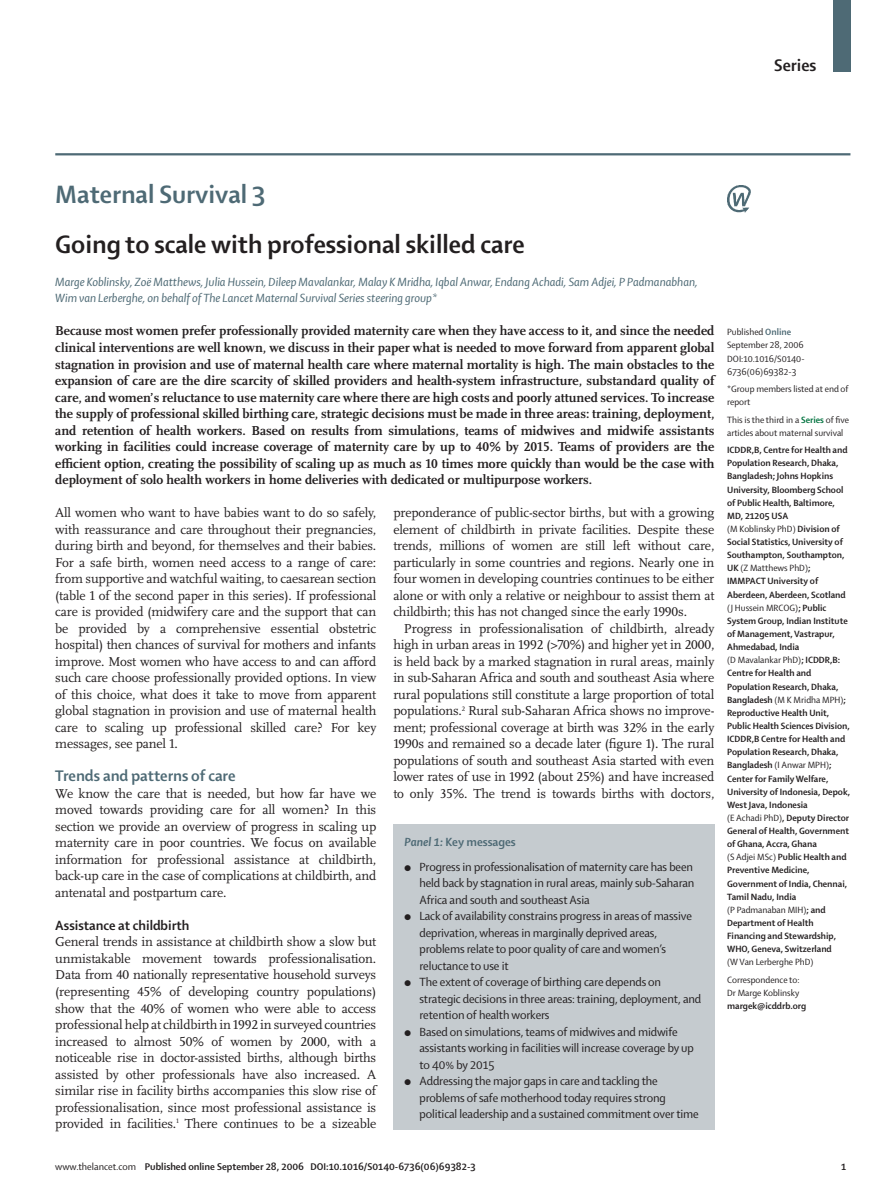
<style>
.page{position:relative;width:893px;height:1200px;background:#fff}
.page>*{position:absolute;margin:0;border:0;box-sizing:border-box;transform-origin:0 0}
.t1{font:700 27px "Shaker 2 Lancet";color:#231f20}
.t2{font:700 27px "Shaker 2 Lancet";color:#4e6a75}
.t3{font:700 18px "Shaker 2 Lancet";color:#231f20}
.t4{font:700 16.5px "Shaker 2 Lancet";color:#4e6a75}
.t5{font:700 14.25px "Shaker 2 Lancet";color:#231f20}
.t6{font:13.5px/16.5px "Scala Lancet Pro";letter-spacing:-.01em;color:#231f20;text-align:justify}
.t7{font:700 13.5px/16.5px "Scala Lancet Pro";color:#231f20;text-align:justify}
.t8{font:12.75px/16.5px "Shaker 2 Lancet";letter-spacing:-.01em;color:#231f20}
.t9{font:italic 12.75px/16.5px "Shaker 2 Lancet";color:#4e6a75}
.t10{font:700 12.75px "Shaker 2 Lancet";color:#4e6a75}
.t11{font:700 10.5px "Shaker 2 Lancet";color:#231f20}
.t12{font:700 9.75px/13.2px "Shaker 2 Lancet";color:#231f20}
.t13{font:9.75px/13.2px "Shaker 2 Lancet";color:#231f20}
.s1{font-style:italic}
.s2{font-weight:700;color:#4e6a75}
.s3{font-weight:700;color:#00723e}
.s4{font-weight:400}
</style>
<div class="page">
<div style="left:833px;top:0;width:17px;height:71px;background:#4e6a75"></div>
<hr style="left:55px;top:153px;width:795px;height:2px;background:#4e6a75">
<div style="left:393px;top:824px;width:321px;height:305px;background:#c5cbcf"></div>
<img style="left:727px;top:186px;width:23px;height:27px">
<h2 class="t3" style="left:774px;top:58px;width:44px">Series</h2>
<h1 class="t2" style="left:55px;top:184px;width:212px">Maternal Survival 3</h1>
<h1 class="t1" style="left:55px;top:233px;width:471px">Going to scale with professional skilled care</h1>
<p class="t9" style="left:55px;top:274px;width:644px">Marge Koblinsky, Zoë Matthews, Julia Hussein, Dileep Mavalankar, Malay K Mridha, Iqbal Anwar, Endang Achadi, Sam Adjei, P Padmanabhan,<br>Wim van Lerberghe, on behalf of The Lancet Maternal Survival Series steering group*</p>
<p class="t7" style="left:55px;top:323px;width:661px">Because most women prefer professionally provided maternity care when they have access to it, and since the needed clinical interventions are well known, we discuss in their paper what is needed to move forward from apparent global stagnation in provision and use of maternal health care where maternal mortality is high. The main obstacles to the expansion of care are the dire scarcity of skilled providers and health-system infrastructure, substandard quality of care, and women’s reluctance to use maternity care where there are high costs and poorly attuned services. To increase the supply of professional skilled birthing care, strategic decisions must be made in three areas: training, deployment, and retention of health workers. Based on results from simulations, teams of midwives and midwife assistants working in facilities could increase coverage of maternity care by up to 40% by 2015. Teams of providers are the efficient option, creating the possibility of scaling up as much as 10 times more quickly than would be the case with deployment of solo health workers in home deliveries with dedicated or multipurpose workers.</p>
<p class="t6" style="left:55px;top:505px;width:323px">All women who want to have babies want to do so safely, with reassurance and care throughout their pregnancies, during birth and beyond, for themselves and their babies.<br>For a safe birth, women need access to a range of care: from supportive and watchful waiting, to caesarean section (table 1 of the second paper in this series). If professional care is provided (midwifery care and the support that can be provided by a comprehensive essential obstetric hospital) then chances of survival for mothers and infants improve. Most women who have access to and can afford such care choose professionally provided options. In view of this choice, what does it take to move from apparent global stagnation in provision and use of maternal health care to scaling up professional skilled care? For key messages, see panel 1.</p>
<p class="t4" style="left:55px;top:769px;width:182px">Trends and patterns of care</p>
<p class="t6" style="left:55px;top:786px;width:323px">We know the care that is needed, but how far have we moved towards providing care for all women? In this section we provide an overview of progress in scaling up maternity care in poor countries. We focus on available information for professional assistance at childbirth, back-up care in the case of complications at childbirth, and antenatal and postpartum care.</p>
<p class="t5" style="left:55px;top:919px;width:136px">Assistance at childbirth</p>
<p class="t6" style="left:55px;top:934px;width:323px">General trends in assistance at childbirth show a slow but unmistakable movement towards professionalisation.<br>Data from 40 nationally representative household surveys (representing 45% of developing country populations) show that the 40% of women who were able to access professional help at childbirth in 1992 in surveyed countries increased to almost 50% of women by 2000, with a noticeable rise in doctor-assisted births, although births assisted by other professionals have also increased. A similar rise in facility births accompanies this slow rise of professionalisation, since most professional assistance is provided in facilities.<sup>1</sup> There continues to be a sizeable</p>
<p class="t6" style="left:393px;top:505px;width:323px">preponderance of public-sector births, but with a growing element of childbirth in private facilities. Despite these trends, millions of women are still left without care, particularly in some countries and regions. Nearly one in four women in developing countries continues to be either alone or with only a relative or neighbour to assist them at childbirth; this has not changed since the early 1990s.</p>
<p class="t6" style="left:393px;top:621px;width:323px;text-indent:11px">Progress in professionalisation of childbirth, already high in urban areas in 1992 (&gt;70%) and higher yet in 2000, is held back by a marked stagnation in rural areas, mainly in sub-Saharan Africa and south and southeast Asia where rural populations still constitute a large proportion of total populations.<sup>2</sup> Rural sub-Saharan Africa shows no improve&shy;ment; professional coverage at birth was 32% in the early 1990s and remained so a decade later (figure 1). The rural populations of south and southeast Asia started with even lower rates of use in 1992 (about 25%) and have increased to only 35%. The trend is towards births with doctors,</p>
<p class="t10" style="left:405px;top:836px;width:113px"><span class="s1">Panel 1:</span> Key messages</p>
<p class="t8" style="left:419px;top:859px;width:276px;text-align:justify;text-indent:-15px">● Progress in professionalisation of maternity care has been held back by stagnation in rural areas, mainly sub-Saharan Africa and south and southeast Asia</p>
<p class="t8" style="left:419px;top:908px;width:274px;text-indent:-15px">● Lack of availability constrains progress in areas of massive deprivation, whereas in marginally deprived areas, problems relate to poor quality of care and women’s reluctance to use it</p>
<p class="t8" style="left:419px;top:974px;width:283px;text-indent:-15px">● The extent of coverage of birthing care depends on strategic decisions in three areas: training, deployment, and retention of health workers</p>
<p class="t8" style="left:419px;top:1024px;width:276px;text-indent:-15px">● Based on simulations, teams of midwives and midwife assistants working in facilities will increase coverage by up to 40% by 2015</p>
<p class="t8" style="left:419px;top:1073px;width:281px;text-indent:-15px">● Addressing the major gaps in care and tackling the problems of safe motherhood today requires strong political leadership and a sustained commitment over time</p>
<p class="t13" style="left:727px;top:326px;width:79px">Published <span class="s2">Online<br></span>September 28, 2006<br>DOI:10.1016/S0140-<br>6736(06)69382-3</p>
<p class="t13" style="left:727px;top:383px;width:123px">*Group members listed at end of report</p>
<p class="t13" style="left:727px;top:413px;width:123px">This is the third in a <span class="s3">Series</span> of five articles about maternal survival</p>
<p class="t12" style="left:727px;top:444px;width:124px">ICDDR,B, Centre for Health and<br>Population Research, Dhaka,<br>Bangladesh; Johns Hopkins<br>University, Bloomberg School of Public Health, Baltimore,<br>MD, 21205 USA<br><span class="s4">(M Koblinsky PhD)</span> Division of<br>Social Statistics, University of<br>Southampton, Southampton,<br>UK <span class="s4">(Z Matthews PhD)</span>;<br>IMMPACT University of<br>Aberdeen, Aberdeen, Scotland <span class="s4">(J Hussein MRCOG)</span>; Public<br>System Group, Indian Institute of Management, Vastrapur,<br>Ahmedabad, India<br><span class="s4">(D Mavalankar PhD)</span>; ICDDR,B:<br>Centre for Health and<br>Population Research, Dhaka,<br>Bangladesh <span class="s4">(M K Mridha MPH)</span>;<br>Reproductive Health Unit,<br>Public Health Sciences Division,<br>ICDDR,B Centre for Health and<br>Population Research, Dhaka,<br>Bangladesh <span class="s4">(I Anwar MPH)</span>;<br>Center for Family Welfare,<br>University of Indonesia, Depok,<br>West Java, Indonesia<br><span class="s4">(E Achadi PhD)</span>, Deputy Director<br>General of Health, Government of Ghana, Accra, Ghana<br><span class="s4">(S Adjei MSc)</span> Public Health and<br>Preventive Medicine,<br>Government of India, Chennai,<br>Tamil Nadu, India<br><span class="s4">(P Padmanaban MIH)</span>; and<br>Department of Health<br>Financing and Stewardship,<br>WHO, Geneva, Switzerland</p>
<p class="t13" style="left:727px;top:954px;width:88px;line-height:17.4px">(W Van Lerberghe PhD)<br>Correspondence to:</p>
<p class="t13" style="left:727px;top:986px;width:74px">Dr Marge Koblinsky</p>
<p class="t12" style="left:727px;top:999px;width:81px">margek@icddrb.org</p>
<p class="t11" style="left:55px;top:1162px;width:422px"><span class="s4">www.thelancet.com</span> Published online September 28, 2006 DOI:10.1016/S0140-6736(06)69382-3</p>
<p class="t11" style="left:841px;top:1162px;width:7px">1</p>
</div>
